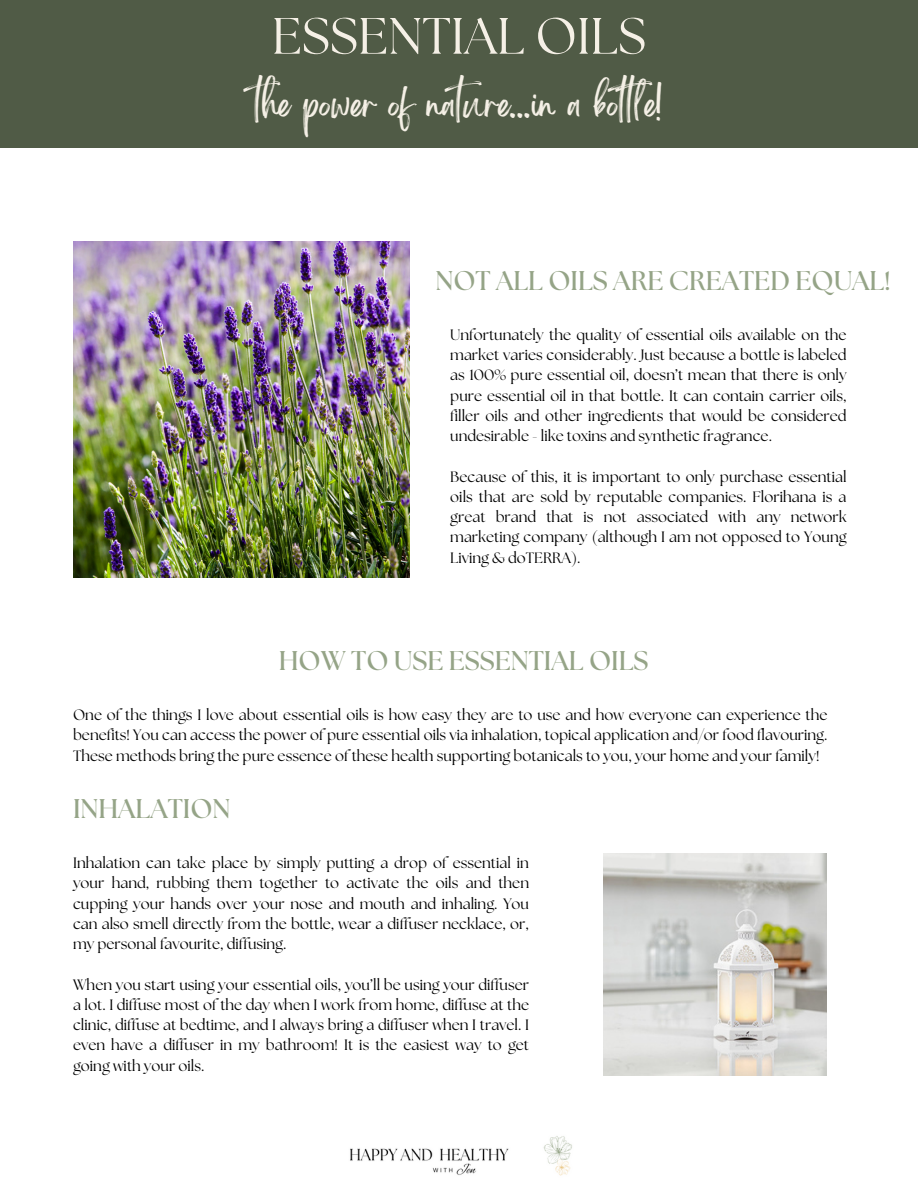
<style>
.page{position:relative;width:918px;height:1188px;background:#fff}
.page>*{position:absolute;margin:0;border:0;box-sizing:border-box;transform-origin:0 0}
.t1{font:51px "The Seasons";color:#f5f0e6}
.t2{font:31.5px "Brightwall";color:#f5f0e6}
.t3{font:700 27px "The Seasons";color:#95a487}
.t4{font:15px/20.2px "The Seasons";color:#000;text-align:justify}
</style>
<div class="page">
<img style="left:350px;top:1136px;width:222px;height:40px">
<img style="left:73px;top:241px;width:336px;height:336px">
<img style="left:603px;top:853px;width:223px;height:223px">
<div style="left:0;top:0;width:918px;height:147px;background:#505b46"></div>
<p class="t1" style="left:272px;top:13px;width:376px">ESSENTIAL OILS</p>
<p class="t2" style="left:254px;top:93px;width:410px">the power of nature...in a botle!</p>
<p class="t3" style="left:436px;top:269px;width:457px">NOT ALL OILS ARE CREATED EQUAL!</p>
<h3 class="t4" style="left:450px;top:325px;width:398px">Unfortunately the quality of essential oils available on the market varies considerably. Just because a bottle is labeled as 100% pure essential oil, doesn’t mean that there is only pure essential oil in that bottle. It can contain carrier oils, filler oils and other ingredients that would be considered undesirable - like toxins and synthetic fragrance.</h3>
<p class="t4" style="left:450px;top:467px;width:398px">Because of this, it is important to only purchase essential oils that are sold by reputable companies. Florihana is a great brand that is not associated with any network marketing company (although I am not opposed to Young Living &amp; doTERRA).</p>
<p class="t3" style="left:279px;top:649px;width:371px">HOW TO USE ESSENTIAL OILS</p>
<h3 class="t4" style="left:73px;top:706px;width:756px">One of the things I love about essential oils is how easy they are to use and how everyone can experience the benefits! You can access the power of pure essential oils via inhalation, topical application and/or food flavouring.<br>These methods bring the pure essence of these health supporting botanicals to you, your home and your family!</h3>
<p class="t3" style="left:73px;top:797px;width:159px">INHALATION</p>
<h3 class="t4" style="left:73px;top:854px;width:458px">Inhalation can take place by simply putting a drop of essential in your hand, rubbing them together to activate the oils and then cupping your hands over your nose and mouth and inhaling. You can also smell directly from the bottle, wear a diffuser necklace, or, my personal favourite, diffusing.</h3>
<p class="t4" style="left:73px;top:975px;width:458px">When you start using your essential oils, you’ll be using your diffuser a lot. I diffuse most of the day when I work from home, diffuse at the clinic, diffuse at bedtime, and I always bring a diffuser when I travel. I even have a diffuser in my bathroom! It is the easiest way to get going with your oils.</p>
</div>
